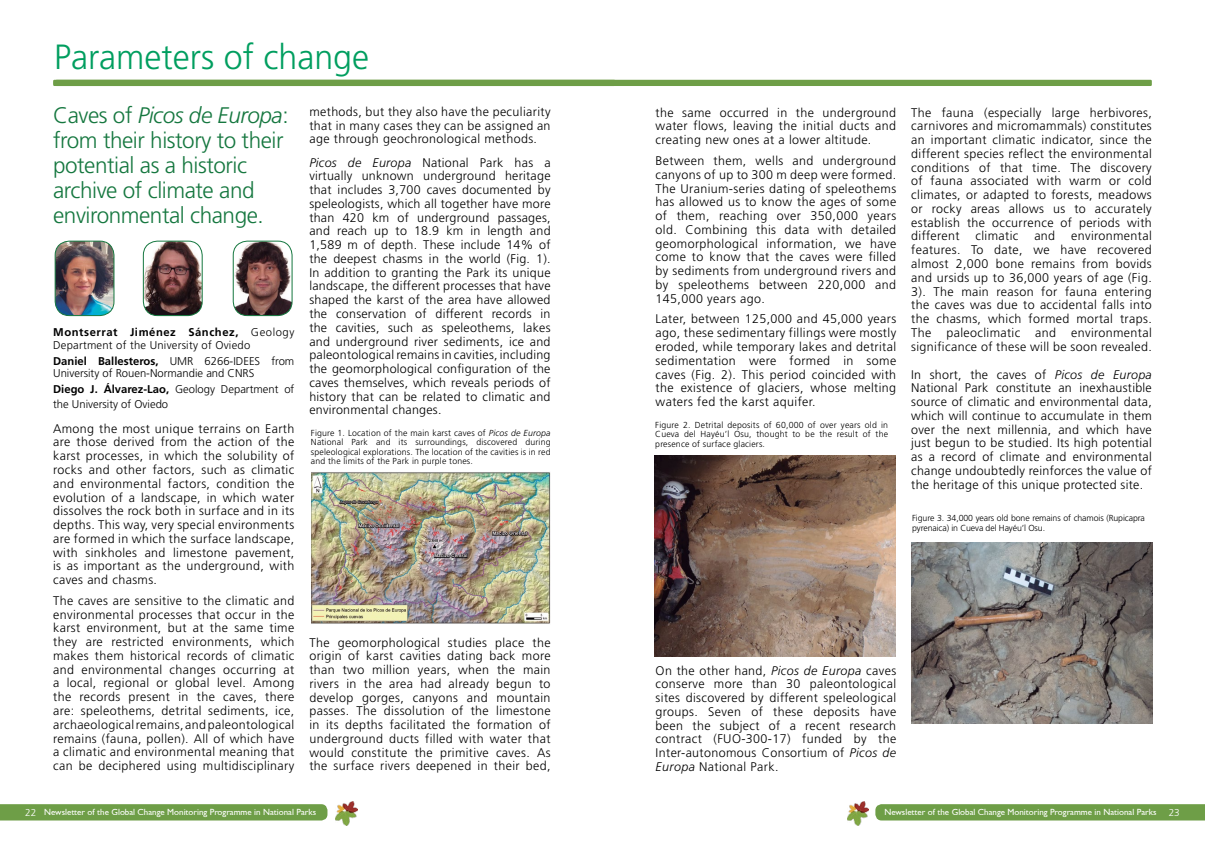
<style>
.page{position:relative;width:1205px;height:851px;background:#fff}
.page>*{position:absolute;margin:0;border:0;box-sizing:border-box;transform-origin:0 0}
.t1{font:300 35px "Frutiger LT Std";color:#009e5f}
.t2{font:300 22.5px/25px "Frutiger LT Std";letter-spacing:-.02em;color:#15773f}
.t3{font:300 12.5px/13.8px "Frutiger LT Std";letter-spacing:.03em;color:#000;text-align:justify}
.t4{font:300 11.25px/12.5px "Frutiger LT Std";color:#000}
.t5{font:300 11.25px/12.5px "Frutiger LT Std";letter-spacing:.02em;color:#000}
.t6{font:8.88px "Gill Sans";color:#fff}
.t7{font:300 8.75px/9.4px "Frutiger LT Std";letter-spacing:.02em;color:#000;text-align:justify}
.t8{font:300 8.75px/9.4px "Frutiger LT Std";letter-spacing:-.01em;color:#000}
.s1{font-style:italic}
.s2{font-weight:700}
.s3{font-family:"Frutiger LT Std";font-weight:300;font-size:10px}
</style>
<div class="page">
<div style="left:0;top:804px;width:327px;height:16px;background:#6e9e47"></div>
<div style="left:875px;top:804px;width:330px;height:16px;background:#6e9e47"></div>
<img style="left:336px;top:801px;width:21px;height:24px">
<img style="left:847px;top:801px;width:21px;height:24px">
<div style="left:53px;top:80px;width:1099px;height:6px;background:#6e9e47"></div>
<img style="left:55px;top:241px;width:59px;height:74px">
<div style="left:55px;top:241px;width:59px;height:75px;border:1px solid #15773f;border-radius:14px"></div>
<img style="left:143px;top:241px;width:59px;height:74px">
<div style="left:143px;top:241px;width:59px;height:75px;border:1px solid #15773f;border-radius:14px"></div>
<img style="left:233px;top:241px;width:59px;height:74px">
<div style="left:233px;top:241px;width:59px;height:75px;border:1px solid #15773f;border-radius:14px"></div>
<img style="left:311px;top:472px;width:239px;height:152px">
<img style="left:911px;top:542px;width:241px;height:181px">
<img style="left:655px;top:455px;width:240px;height:201px">
<h1 class="t1" style="left:54px;top:37px;width:316px">Parameters of change</h1>
<h2 class="t2" style="left:53px;top:103px;width:237px">Caves of <span class="s1">Picos de Europa</span>: from their history to their potential as a historic archive of climate and environmental change.</h2>
<p class="t5" style="left:53px;top:326px;width:243px"><span class="s2">Montserrat Jiménez Sánchez,</span> Geology<br>Department of the University of Oviedo</p>
<p class="t4" style="left:53px;top:355px;width:243px"><span class="s2">Daniel Ballesteros,</span> UMR 6266-IDEES from<br>University of Rouen-Normandie and CNRS</p>
<p class="t4" style="left:53px;top:382px;width:243px;line-height:15px"><span class="s2">Diego J. Álvarez-Lao,</span> Geology Department of the University of Oviedo</p>
<p class="t3" style="left:53px;top:421px;width:243px">Among the most unique terrains on Earth are those derived from the action of the karst processes, in which the solubility of rocks and other factors, such as climatic and environmental factors, condition the evolution of a landscape, in which water dissolves the rock both in surface and in its depths. This way, very special environments are formed in which the surface landscape, with sinkholes and limestone pavement, is as important as the underground, with caves and chasms.</p>
<p class="t3" style="left:53px;top:593px;width:243px">The caves are sensitive to the climatic and environmental processes that occur in the karst environment, but at the same time they are restricted environments, which makes them historical records of climatic and environmental changes occurring at a local, regional or global level. Among the records present in the caves, there are: speleothems, detrital sediments, ice, archaeological remains, and paleontological remains (fauna, pollen). All of which have a climatic and environmental meaning that can be deciphered using multidisciplinary</p>
<p class="t3" style="left:309px;top:105px;width:243px">methods, but they also have the peculiarity that in many cases they can be assigned an age through geochronological methods.</p>
<p class="t3" style="left:309px;top:156px;width:243px"><span class="s1">Picos de Europa</span> National Park has a virtually unknown underground heritage that includes 3,700 caves documented by speleologists, which all together have more than 420 km of underground passages, and reach up to 18.9 km in length and 1,589 m of depth. These include 14% of the deepest chasms in the world (Fig. 1).<br>In addition to granting the Park its unique landscape, the different processes that have shaped the karst of the area have allowed the conservation of different records in the cavities, such as speleothems, lakes and underground river sediments, ice and paleontological remains in cavities, including the geomorphological configuration of the caves themselves, which reveals periods of history that can be related to climatic and environmental changes.</p>
<p class="t7" style="left:311px;top:428px;width:241px">Figure 1. Location of the main karst caves of <span class="s1">Picos de Europa </span>National Park and its surroundings, discovered during speleological explorations. The location of the cavities is in red and the limits of the Park in purple tones.</p>
<p class="t3" style="left:309px;top:635px;width:243px">The geomorphological studies place the origin of karst cavities dating back more than two million years, when the main rivers in the area had already begun to develop gorges, canyons and mountain passes. The dissolution of the limestone in its depths facilitated the formation of underground ducts filled with water that would constitute the primitive caves. As the surface rivers deepened in their bed,</p>
<p class="t3" style="left:656px;top:106px;width:242px">the same occurred in the underground water flows, leaving the initial ducts and creating new ones at a lower altitude.</p>
<p class="t3" style="left:656px;top:154px;width:242px">Between them, wells and underground canyons of up to 300 m deep were formed.<br>The Uranium-series dating of speleothems has allowed us to know the ages of some of them, reaching over 350,000 years old. Combining this data with detailed geomorphological information, we have come to know that the caves were filled by sediments from underground rivers and by speleothems between 220,000 and 145,000 years ago.</p>
<p class="t3" style="left:656px;top:312px;width:242px">Later, between 125,000 and 45,000 years ago, these sedimentary fillings were mostly eroded, while temporary lakes and detrital sedimentation were formed in some caves (Fig. 2). This period coincided with the existence of glaciers, whose melting waters fed the karst aquifer.</p>
<p class="t7" style="left:655px;top:420px;width:234px">Figure 2. Detrital deposits of 60,000 of over years old in Cueva del Hayéu’l Osu, thought to be the result of the presence of surface glaciers.</p>
<p class="t3" style="left:911px;top:106px;width:242px">The fauna (especially large herbivores, carnivores and micromammals) constitutes an important climatic indicator, since the different species reflect the environmental conditions of that time. The discovery of fauna associated with warm or cold climates, or adapted to forests, meadows or rocky areas allows us to accurately establish the occurrence of periods with different</p>
<p class="t3" style="left:911px;top:229px;width:242px;text-indent:160px">environmental features. To date, we have recovered almost 2,000 bone remains from bovids and ursids up to 36,000 years of age (Fig.<br>3). The main reason for fauna entering the caves was due to accidental falls into the chasms, which formed mortal traps.<br>The paleoclimatic and environmental significance of these will be soon revealed.</p>
<p class="t3" style="left:911px;top:367px;width:242px">In short, the caves of <span class="s1">Picos de Europa </span>National Park constitute an inexhaustible source of climatic and environmental data, which will continue to accumulate in them over the next millennia, and which have just begun to be studied. Its high potential as a record of climate and environmental change undoubtedly reinforces the value of the heritage of this unique protected site.</p>
<p class="t3" style="left:975px;top:229px;width:44px">climatic</p>
<p class="t3" style="left:1034px;top:229px;width:22px">and</p>
<p class="t8" style="left:912px;top:513px;width:234px">Figure 3. 34,000 years old bone remains of chamois (Rupicapra pyrenaica) in Cueva del Hayéu’l Osu.</p>
<p class="t3" style="left:656px;top:663px;width:242px">On the other hand, <span class="s1">Picos de Europa</span> caves conserve more than 30 paleontological sites discovered by different speleological groups. Seven of these deposits have been the subject of a recent research contract (FUO-300-17) funded by the Inter-autonomous Consortium of <span class="s1">Picos de Europa</span> National Park.</p>
<p class="t6" style="left:25px;top:806px;width:292px"><span class="s3">22</span> Newsletter of the Global Change Monitoring Programme in National Parks</p>
<p class="t6" style="left:884px;top:806px;width:297px">Newsletter of the Global Change Monitoring Programme in National Parks <span class="s3">23</span></p>
</div>
